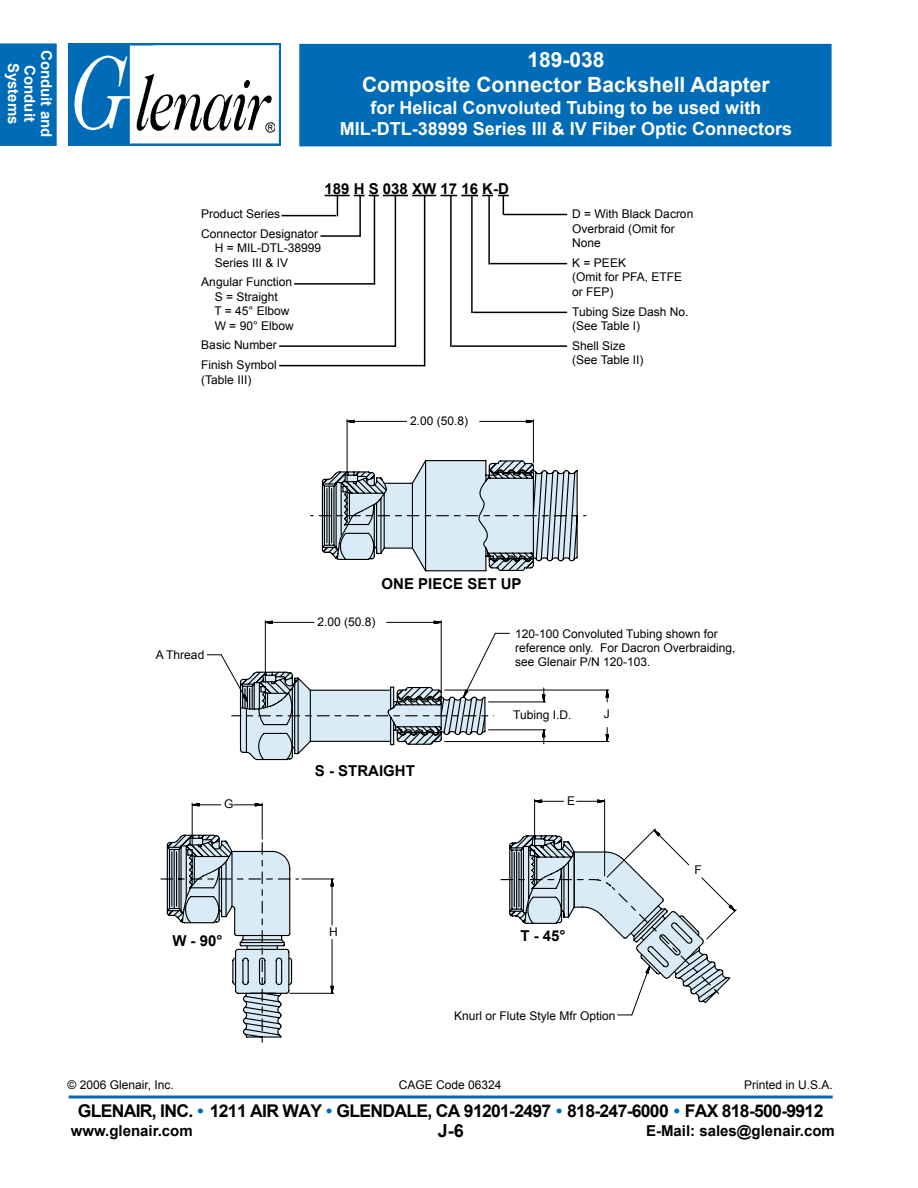
<style>
.page{position:relative;width:918px;height:1188px;background:#fff}
.page>*{position:absolute;margin:0;border:0;box-sizing:border-box;transform-origin:0 0}
.t1{font:700 21px/25.2px "Arial";color:#fff;text-align:center}
.t2{font:700 18px/21.6px "Arial";color:#fff;text-align:center}
.t3{font:700 18px "Arial";color:#000}
.t4{font:700 17.55px "Arial";letter-spacing:-.04em;color:#000}
.t5{font:700 15px "Arial";color:#000}
.t6{font:700 15px "Arial";color:#fff}
.t7{font:12px/14.4px "Arial";color:#000}
.s1{color:#006bb6}
</style>
<div class="page">
<div style="left:0;top:43px;width:57px;height:103px;background:#006bb6"></div>
<div style="left:299px;top:44px;width:533px;height:102px;background:#006bb6"></div>
<img style="left:69px;top:44px;width:211px;height:102px">
<img style="left:137px;top:74px;width:138px;height:58px">
<hr style="left:69px;top:1096px;width:764px;height:3px;background:#006bb6">
<hr style="left:282px;top:215px;width:54px;height:1px;background:#000">
<hr style="left:359px;top:195px;width:2px;height:42px;background:#000">
<hr style="left:320px;top:235px;width:41px;height:2px;background:#000">
<hr style="left:504px;top:214px;width:63px;height:1px;background:#000">
<svg style="left:325px;top:195px;width:184px;height:21px"></svg>
<hr style="left:279px;top:345px;width:117px;height:2px;background:#000">
<hr style="left:395px;top:196px;width:1px;height:151px;background:#000">
<hr style="left:294px;top:283px;width:81px;height:2px;background:#000">
<hr style="left:374px;top:196px;width:1px;height:88px;background:#000">
<hr style="left:490px;top:263px;width:77px;height:1px;background:#000">
<hr style="left:488px;top:196px;width:2px;height:68px;background:#000">
<hr style="left:279px;top:365px;width:146px;height:1px;background:#000">
<hr style="left:424px;top:196px;width:1px;height:170px;background:#000">
<hr style="left:473px;top:312px;width:94px;height:1px;background:#000">
<hr style="left:471px;top:195px;width:2px;height:118px;background:#000">
<hr style="left:452px;top:345px;width:115px;height:2px;background:#000">
<hr style="left:450px;top:195px;width:2px;height:152px;background:#000">
<svg style="left:310px;top:459px;width:277px;height:113px"></svg>
<hr style="left:533px;top:420px;width:1px;height:43px;background:#000">
<hr style="left:347px;top:420px;width:1px;height:63px;background:#000">
<svg style="left:526px;top:420px;width:8px;height:3px"></svg>
<hr style="left:480px;top:421px;width:53px;height:1px;background:#000">
<svg style="left:347px;top:420px;width:7px;height:3px"></svg>
<hr style="left:347px;top:421px;width:60px;height:1px;background:#000">
<hr style="left:441px;top:621px;width:1px;height:72px;background:#000">
<hr style="left:265px;top:621px;width:1px;height:62px;background:#000">
<svg style="left:434px;top:621px;width:7px;height:3px"></svg>
<hr style="left:387px;top:622px;width:54px;height:1px;background:#000">
<svg style="left:265px;top:621px;width:8px;height:3px"></svg>
<hr style="left:265px;top:622px;width:49px;height:1px;background:#000">
<hr style="left:445px;top:690px;width:164px;height:1px;background:#000">
<hr style="left:445px;top:741px;width:164px;height:1px;background:#000">
<svg style="left:606px;top:690px;width:3px;height:12px"></svg>
<svg style="left:606px;top:727px;width:3px;height:14px"></svg>
<hr style="left:489px;top:702px;width:57px;height:1px;background:#000">
<hr style="left:489px;top:730px;width:57px;height:1px;background:#000">
<svg style="left:542px;top:688px;width:3px;height:14px"></svg>
<svg style="left:542px;top:730px;width:3px;height:14px"></svg>
<svg style="left:207px;top:633px;width:302px;height:128px"></svg>
<hr style="left:262px;top:803px;width:1px;height:36px;background:#000">
<hr style="left:192px;top:803px;width:1px;height:43px;background:#000">
<svg style="left:234px;top:803px;width:28px;height:3px"></svg>
<svg style="left:192px;top:803px;width:29px;height:3px"></svg>
<hr style="left:302px;top:879px;width:32px;height:1px;background:#000">
<hr style="left:290px;top:993px;width:44px;height:1px;background:#000">
<svg style="left:331px;top:879px;width:3px;height:7px"></svg>
<hr style="left:332px;top:879px;width:1px;height:46px;background:#000">
<svg style="left:331px;top:986px;width:3px;height:8px"></svg>
<hr style="left:332px;top:939px;width:1px;height:54px;background:#000">
<svg style="left:160px;top:834px;width:140px;height:209px"></svg>
<hr style="left:534px;top:799px;width:1px;height:48px;background:#000">
<hr style="left:604px;top:799px;width:1px;height:77px;background:#000">
<svg style="left:534px;top:800px;width:30px;height:3px"></svg>
<svg style="left:577px;top:800px;width:28px;height:3px"></svg>
<svg style="left:500px;top:828px;width:237px;height:188px"></svg>
<p class="t6" style="left:56px;top:50px;width:89px;rotate:90deg">Conduit and</p>
<p class="t6" style="left:23px;top:63px;width:63px;rotate:90deg">Systems</p>
<p class="t6" style="left:40px;top:65px;width:58px;rotate:90deg">Conduit</p>
<h1 class="t1" style="left:362px;top:48px;width:409px">189-038<br>Composite Connector Backshell Adapter</h1>
<h2 class="t2" style="left:340px;top:97px;width:454px">for Helical Convoluted Tubing to be used with<br>MIL-DTL-38999 Series III &amp; IV Fiber Optic Connectors</h2>
<p class="t5" style="left:325px;top:179px;width:186px">189 H S 038 XW 17 16 K-D</p>
<p class="t7" style="left:201px;top:204px;width:118px;line-height:19.8px">Product Series<br>Connector Designator</p>
<p class="t7" style="left:215px;top:241px;width:108px">H = MIL-DTL-38999<br>Series III &amp; IV</p>
<p class="t7" style="left:214px;top:275px;width:81px;text-indent:-13px">Angular Function<br>S = Straight<br>T = 45° Elbow<br>W = 90° Elbow</p>
<p class="t7" style="left:201px;top:335px;width:77px;line-height:19.8px">Basic Number<br>Finish Symbol</p>
<p class="t7" style="left:201px;top:372px;width:52px">(Table III)</p>
<p class="t7" style="left:410px;top:414px;width:60px">2.00 (50.8)</p>
<p class="t7" style="left:572px;top:207px;width:123px">D = With Black Dacron<br>Overbraid (Omit for<br>None</p>
<p class="t7" style="left:572px;top:256px;width:112px">K = PEEK<br>(Omit for PFA, ETFE or FEP)</p>
<p class="t7" style="left:572px;top:304px;width:118px">Tubing Size Dash No. (See Table I)</p>
<p class="t7" style="left:572px;top:338px;width:73px">Shell Size (See Table II)</p>
<p class="t7" style="left:156px;top:647px;width:50px">A Thread</p>
<p class="t7" style="left:224px;top:797px;width:11px">G</p>
<p class="t5" style="left:172px;top:931px;width:52px">W - 90°</p>
<p class="t5" style="left:382px;top:574px;width:142px">ONE PIECE SET UP</p>
<p class="t7" style="left:317px;top:615px;width:60px">2.00 (50.8)</p>
<p class="t5" style="left:315px;top:761px;width:102px">S - STRAIGHT</p>
<p class="t7" style="left:329px;top:925px;width:10px">H</p>
<p class="t7" style="left:515px;top:626px;width:222px">120-100 Convoluted Tubing shown for reference only. For Dacron Overbraiding, see Glenair P/N 120-103.</p>
<p class="t7" style="left:513px;top:708px;width:60px">Tubing I.D.</p>
<p class="t7" style="left:604px;top:707px;width:7px">J</p>
<p class="t7" style="left:567px;top:793px;width:10px">E</p>
<p class="t5" style="left:520px;top:926px;width:47px">T - 45°</p>
<p class="t7" style="left:454px;top:1008px;width:163px">Knurl or Flute Style Mfr Option</p>
<p class="t7" style="left:695px;top:863px;width:9px">F</p>
<p class="t7" style="left:68px;top:1077px;width:108px">© 2006 Glenair, Inc.</p>
<p class="t7" style="left:399px;top:1078px;width:104px">CAGE Code 06324</p>
<p class="t7" style="left:744px;top:1077px;width:90px">Printed in U.S.A.</p>
<h3 class="t4" style="left:78px;top:1099px;width:747px">GLENAIR, INC. <span class="s1">•</span> 1211 AIR WAY <span class="s1">•</span> GLENDALE, CA 91201-2497 <span class="s1">•</span> 818-247-6000 <span class="s1">•</span> FAX 818-500-9912</h3>
<p class="t5" style="left:71px;top:1120px;width:123px">www.glenair.com</p>
<h2 class="t3" style="left:438px;top:1119px;width:28px">J-6</h2>
<p class="t5" style="left:646px;top:1121px;width:190px">E-Mail: sales@glenair.com</p>
</div>
